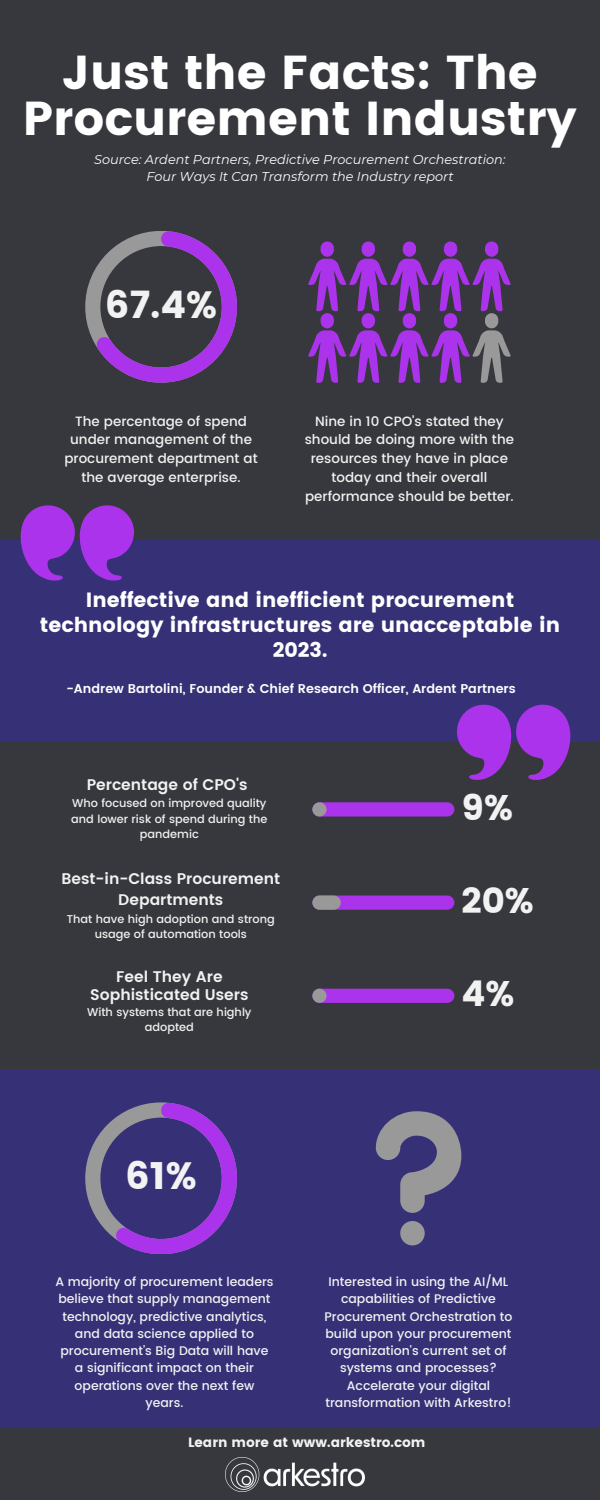
<style>
.page{position:relative;width:600px;height:1500px;background:#37383d}
.page>*{position:absolute;margin:0;border:0;box-sizing:border-box;transform-origin:0 0}
.t1{font:47.5px/45.8px "Poppins";color:#fff;text-align:center}
.t2{font:37.9px "Poppins";color:#f2f2f2}
.t3{font:35.5px "Poppins";color:#f2f2f2}
.t4{font:20.6px/24.8px "Poppins";color:#fff;text-align:center}
.t5{font:600 15.4px/20.8px "Poppins";color:#f2f2f2;text-align:center}
.t6{font:500 13.5px/18.8px "Poppins";color:#f2f2f2;text-align:center}
.t7{font:13.5px "Poppins";color:#f2f2f2}
.t8{font:italic 12.8px/17.1px "Montserrat";color:#fff;text-align:center}
.t9{font:600 12.7px "Poppins";color:#fff}
.t10{font:500 12.5px/17.2px "Poppins";color:#f2f2f2;text-align:center}
.t11{font:500 11.3px/15.4px "Poppins";color:#f2f2f2;text-align:center}
</style>
<div class="page">
<div style="left:0;top:541px;width:600px;height:201px;background:#363177"></div>
<div style="left:0;top:1070px;width:600px;height:357px;background:#363177"></div>
<div style="left:312px;top:802px;width:142px;height:15px;background:#ac33ec;border-radius:7px"></div>
<div style="left:312px;top:802px;width:15px;height:15px;background:#999;border-radius:50%"></div>
<div style="left:312px;top:896px;width:142px;height:14px;background:#ac33ec;border-radius:7px"></div>
<div style="left:312px;top:896px;width:29px;height:14px;background:#999;border-radius:7px"></div>
<div style="left:312px;top:989px;width:142px;height:14px;background:#ac33ec;border-radius:7px"></div>
<div style="left:312px;top:989px;width:15px;height:14px;background:#999;border-radius:50%"></div>
<svg style="left:85px;top:231px;width:152px;height:152px"></svg>
<svg style="left:308px;top:242px;width:203px;height:141px"></svg>
<svg style="left:20px;top:505px;width:114px;height:76px"></svg>
<svg style="left:457px;top:705px;width:114px;height:75px"></svg>
<svg style="left:85px;top:1102px;width:152px;height:152px"></svg>
<svg style="left:376px;top:1111px;width:85px;height:102px"></svg>
<svg style="left:400px;top:1221px;width:25px;height:24px"></svg>
<img style="left:225px;top:1457px;width:140px;height:35px">
<p class="t1" style="left:23px;top:50px;width:556px">Just the Facts: The<br>Procurement Industry</p>
<p class="t8" style="left:94px;top:151px;width:413px">Source: Ardent Partners, Predictive Procurement Orchestration:<br>Four Ways It Can Transform the Industry report</p>
<p class="t2" style="left:105px;top:283px;width:113px">67.4%</p>
<p class="t6" style="left:64px;top:412px;width:195px">The percentage of spend under management of the procurement department at the average enterprise.</p>
<p class="t6" style="left:305px;top:412px;width:211px">Nine in 10 CPO's stated they should be doing more with the resources they have in place today and their overall performance should be better.</p>
<p class="t4" style="left:40px;top:588px;width:522px">Ineffective and inefficient procurement technology infrastructures are unacceptable in<br>2023.</p>
<p class="t9" style="left:67px;top:681px;width:451px">-Andrew Bartolini, Founder &amp; Chief Research Officer, Ardent Partners</p>
<p class="t5" style="left:87px;top:774px;width:162px">Percentage of CPO's</p>
<p class="t11" style="left:71px;top:796px;width:198px">Who focused on improved quality and lower risk of spend during the pandemic</p>
<p class="t5" style="left:61px;top:868px;width:220px">Best-in-Class Procurement<br>Departments</p>
<p class="t11" style="left:67px;top:911px;width:209px">That have high adoption and strong usage of automation tools</p>
<p class="t5" style="left:90px;top:968px;width:160px;line-height:17.8px">Feel They Are<br>Sophisticated Users</p>
<p class="t11" style="left:87px;top:1004px;width:166px">With systems that are highly adopted</p>
<p class="t2" style="left:126px;top:1154px;width:73px">61%</p>
<p class="t3" style="left:462px;top:787px;width:53px">9%</p>
<p class="t3" style="left:462px;top:880px;width:74px">20%</p>
<p class="t3" style="left:462px;top:973px;width:54px">4%</p>
<p class="t10" style="left:55px;top:1273px;width:220px">A majority of procurement leaders believe that supply management technology, predictive analytics, and data science applied to procurement's Big Data will have a significant impact on their operations over the next few years.</p>
<p class="t10" style="left:325px;top:1273px;width:190px">Interested in using the AI/ML capabilities of Predictive<br>Procurement Orchestration to build upon your procurement organization's current set of systems and processes?<br>Accelerate your digital transformation with Arkestro!</p>
<p class="t7" style="left:188px;top:1435px;width:239px">Learn more at www.arkestro.com</p>
</div>
